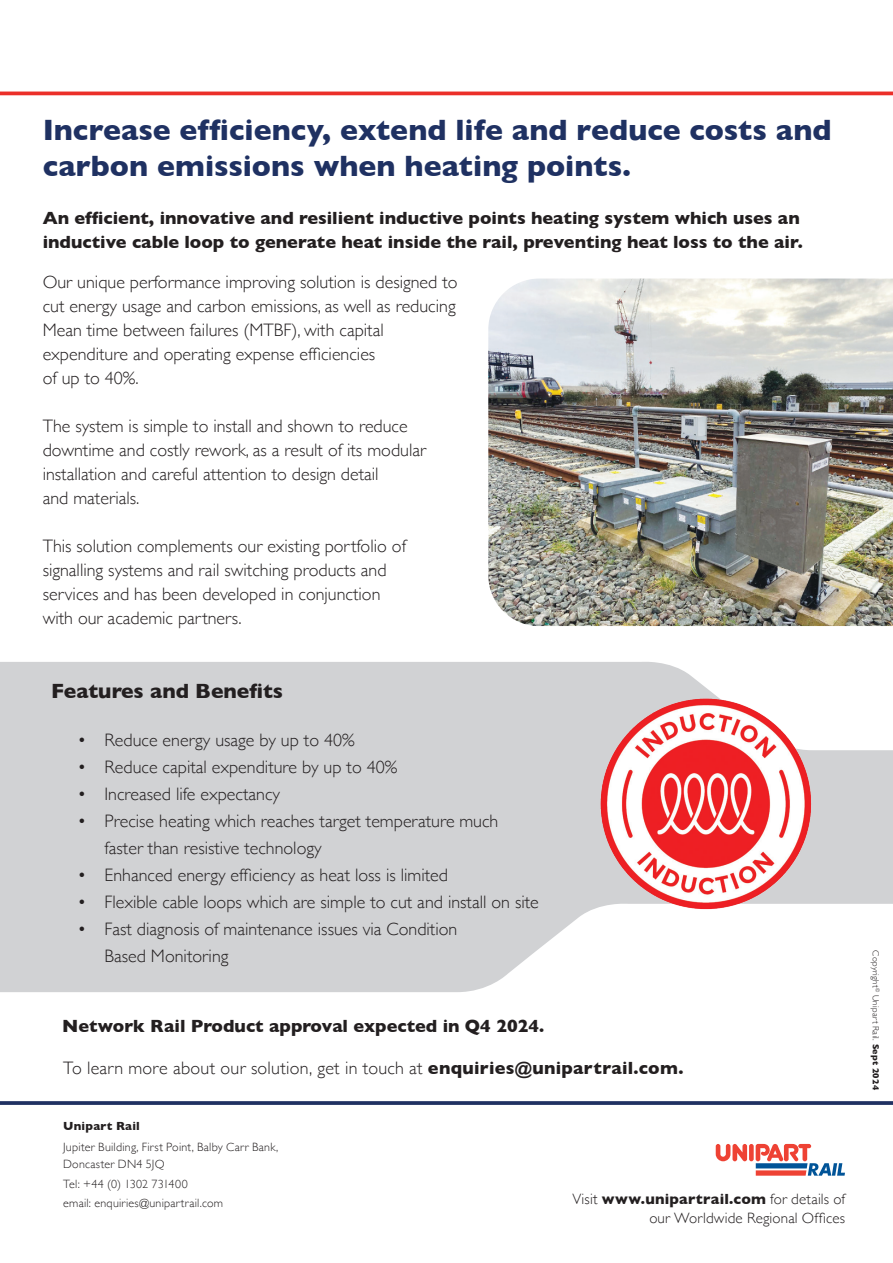
<style>
.page{position:relative;width:893px;height:1263px;background:#fff}
.page>*{position:absolute;margin:0;border:0;box-sizing:border-box;transform-origin:0 0}
.t1{font:700 30px/36px "Gill Sans";color:#1f3162}
.t2{font:700 21px "Gill Sans";color:#231f20}
.t3{font:300 18px/24px "Gill Sans";color:#231f20}
.t4{font:700 18px/24px "Gill Sans";color:#231f20}
.t5{font:300 15px/19.2px "Gill Sans";letter-spacing:.01em;color:#231f20;text-align:right}
.t6{font:300 12px/16.5px "Gill Sans";letter-spacing:.02em;color:#231f20}
.t7{font:700 12px "Gill Sans";letter-spacing:.02em;color:#231f20}
.t8{font:300 9px "Gill Sans";letter-spacing:.03em;color:#231f20}
.s1{font-weight:700}
</style>
<div class="page">
<svg style="left:0;top:91px;width:893px;height:5px;background:#ef625e"></svg>
<svg style="left:0;top:1101px;width:893px;height:4px;background:#2c3d6b"></svg>
<img style="left:488px;top:279px;width:405px;height:347px">
<svg style="left:716px;top:1144px;width:129px;height:32px"></svg>
<svg style="left:0;top:662px;width:893px;height:330px;fill:#d1d2d4"></svg>
<img style="left:597px;top:696px;width:219px;height:217px">
<p class="t1" style="left:43px;top:111px;width:790px">Increase efficiency, extend life and reduce costs and carbon emissions when heating points.</p>
<p class="t4" style="left:43px;top:206px;width:762px">An efficient, innovative and resilient inductive points heating system which uses an inductive cable loop to generate heat inside the rail, preventing heat loss to the air.</p>
<p class="t3" style="left:43px;top:269px;width:416px;text-align:justify">Our unique performance improving solution is designed to cut energy usage and carbon emissions, as well as reducing Mean time between failures (MTBF), with capital</p>
<p class="t3" style="left:43px;top:341px;width:334px">expenditure and operating expense efficiencies</p>
<p class="t3" style="left:43px;top:365px;width:98px">of up to 40%.</p>
<p class="t3" style="left:43px;top:413px;width:367px">The system is simple to install and shown to reduce</p>
<p class="t3" style="left:43px;top:437px;width:385px">downtime and costly rework, as a result of its modular installation and careful attention to design detail</p>
<p class="t3" style="left:43px;top:485px;width:98px">and materials.</p>
<p class="t3" style="left:43px;top:533px;width:365px">This solution complements our existing portfolio of</p>
<p class="t3" style="left:43px;top:557px;width:345px">signalling systems and rail switching products and</p>
<p class="t3" style="left:43px;top:581px;width:339px">services and has been developed in conjunction</p>
<p class="t3" style="left:43px;top:605px;width:200px">with our academic partners.</p>
<p class="t2" style="left:51px;top:674px;width:233px">Features and Benefits</p>
<p class="t3" style="left:78px;top:727px;width:279px">• Reduce energy usage by up to 40%</p>
<p class="t3" style="left:78px;top:754px;width:321px">• Reduce capital expenditure by up to 40%</p>
<p class="t3" style="left:78px;top:781px;width:204px">• Increased life expectancy</p>
<p class="t3" style="left:105px;top:807px;width:395px;line-height:27px;text-indent:-27px">• Precise heating which reaches target temperature much faster than resistive technology</p>
<p class="t3" style="left:78px;top:862px;width:372px">• Enhanced energy efficiency as heat loss is limited</p>
<p class="t3" style="left:78px;top:889px;width:463px">• Flexible cable loops which are simple to cut and install on site</p>
<p class="t3" style="left:105px;top:915px;width:354px;line-height:27px;text-indent:-27px">• Fast diagnosis of maintenance issues via Condition<br>Based Monitoring</p>
<p class="t4" style="left:62px;top:1014px;width:483px">Network Rail Product approval expected in Q4 2024.</p>
<p class="t3" style="left:63px;top:1055px;width:622px">To learn more about our solution, get in touch at <span class="s1">enquiries@unipartrail.com.</span></p>
<p class="t7" style="left:63px;top:1117px;width:78px">Unipart Rail</p>
<p class="t6" style="left:63px;top:1138px;width:217px">Jupiter Building, First Point, Balby Carr Bank,<br>Doncaster DN4 5JQ</p>
<p class="t6" style="left:63px;top:1175px;width:126px">Tel: +44 (0) 1302 731400</p>
<p class="t6" style="left:63px;top:1194px;width:161px">email: enquiries@unipartrail.com</p>
<p class="t5" style="left:572px;top:1189px;width:274px">Visit <span class="s1">www.unipartrail.com</span> for details of our Worldwide Regional Offices</p>
<p class="t8" style="left:883px;top:950px;width:141px;rotate:90deg">Copyright<sup>©</sup> Unipart Rail. <span class="s1">Sept 2024</span></p>
</div>
